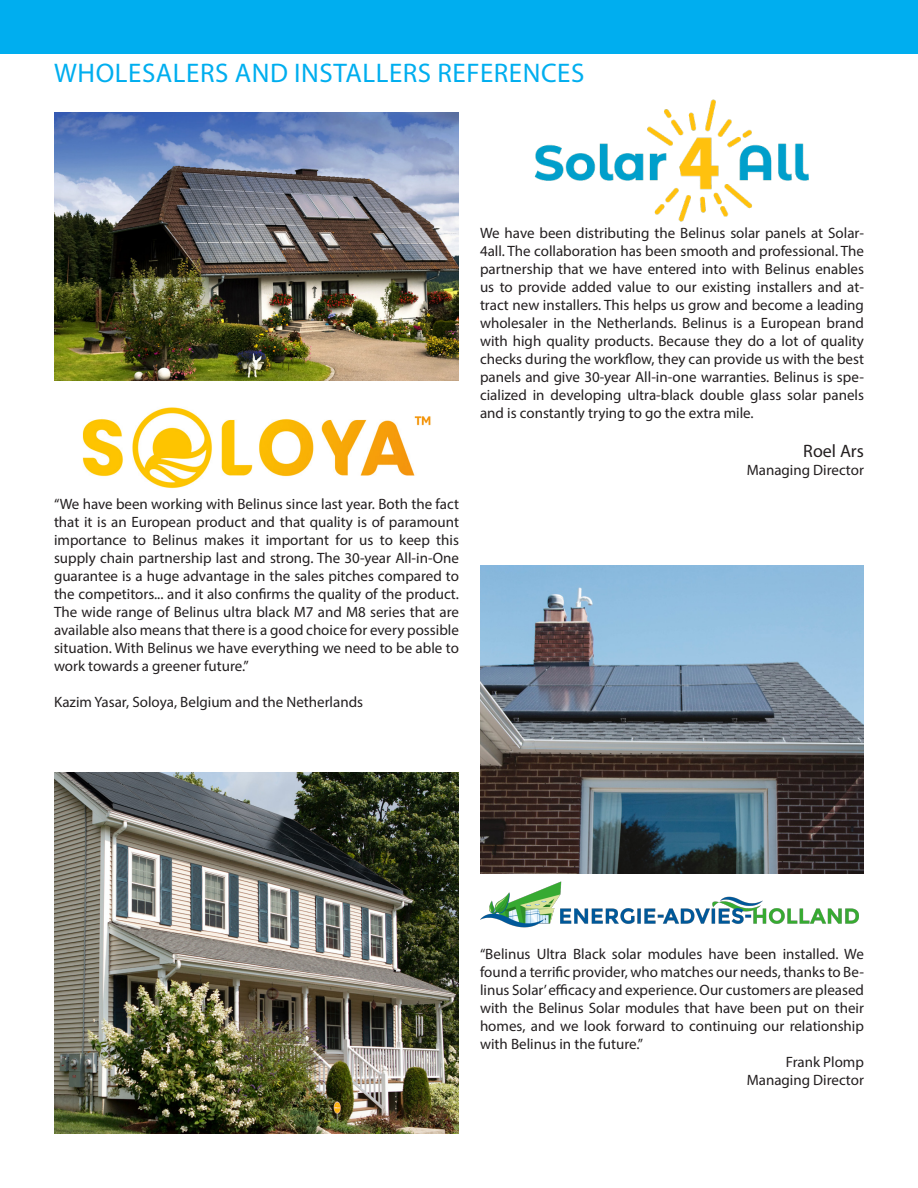
<style>
.page{position:relative;width:918px;height:1188px;background:#fff}
.page>*{position:absolute;margin:0;border:0;box-sizing:border-box;transform-origin:0 0}
.t1{font:27px "Myriad Pro";letter-spacing:.02em;color:#00aeef}
.t2{font:18px "Myriad Pro";color:#231f20}
.t3{font:15px/18px "Myriad Pro";color:#231f20;text-align:justify}
</style>
<div class="page">
<div style="left:0;top:0;width:918px;height:54px;background:#00aeef"></div>
<img style="left:54px;top:112px;width:405px;height:268px">
<img style="left:480px;top:566px;width:384px;height:307px">
<img style="left:54px;top:772px;width:405px;height:362px">
<img style="left:480px;top:881px;width:379px;height:47px">
<img style="left:534px;top:99px;width:275px;height:123px">
<img style="left:82px;top:407px;width:349px;height:81px">
<p class="t1" style="left:54px;top:56px;width:532px">WHOLESALERS AND INSTALLERS REFERENCES</p>
<p class="t3" style="left:54px;top:494px;width:407px">“We have been working with Belinus since last year. Both the fact that it is an European product and that quality is of paramount importance to Belinus makes it important for us to keep this supply chain partnership last and strong. The 30-year All-in-One guarantee is a huge advantage in the sales pitches compared to the competitors... and it also confirms the quality of the product.<br>The wide range of Belinus ultra black M7 and M8 series that are available also means that there is a good choice for every possible situation. With Belinus we have everything we need to be able to work towards a greener future.”</p>
<p class="t3" style="left:54px;top:692px;width:311px">Kazim Yasar, Soloya, Belgium and the Netherlands</p>
<p class="t3" style="left:480px;top:223px;width:386px">We have been distributing the Belinus solar panels at Solar-4all. The collaboration has been smooth and professional. The partnership that we have entered into with Belinus enables us to provide added value to our existing installers and at&shy;tract new installers. This helps us grow and become a leading wholesaler in the Netherlands. Belinus is a European brand with high quality products. Because they do a lot of quality checks during the workflow, they can provide us with the best panels and give 30-year All-in-one warranties. Belinus is spe&shy;cialized in developing ultra-black double glass solar panels and is constantly trying to go the extra mile.</p>
<p class="t2" style="left:803px;top:440px;width:62px">Roel Ars</p>
<p class="t3" style="left:747px;top:461px;width:119px">Managing Director</p>
<p class="t3" style="left:480px;top:945px;width:386px">“Belinus Ultra Black solar modules have been installed. We found a terrific provider, who matches our needs, thanks to Be&shy;linus Solar’ efficacy and experience. Our customers are pleased with the Belinus Solar modules that have been put on their homes, and we look forward to continuing our relationship with Belinus in the future.”</p>
<p class="t3" style="left:786px;top:1053px;width:80px">Frank Plomp</p>
<p class="t3" style="left:747px;top:1071px;width:119px">Managing Director</p>
</div>
